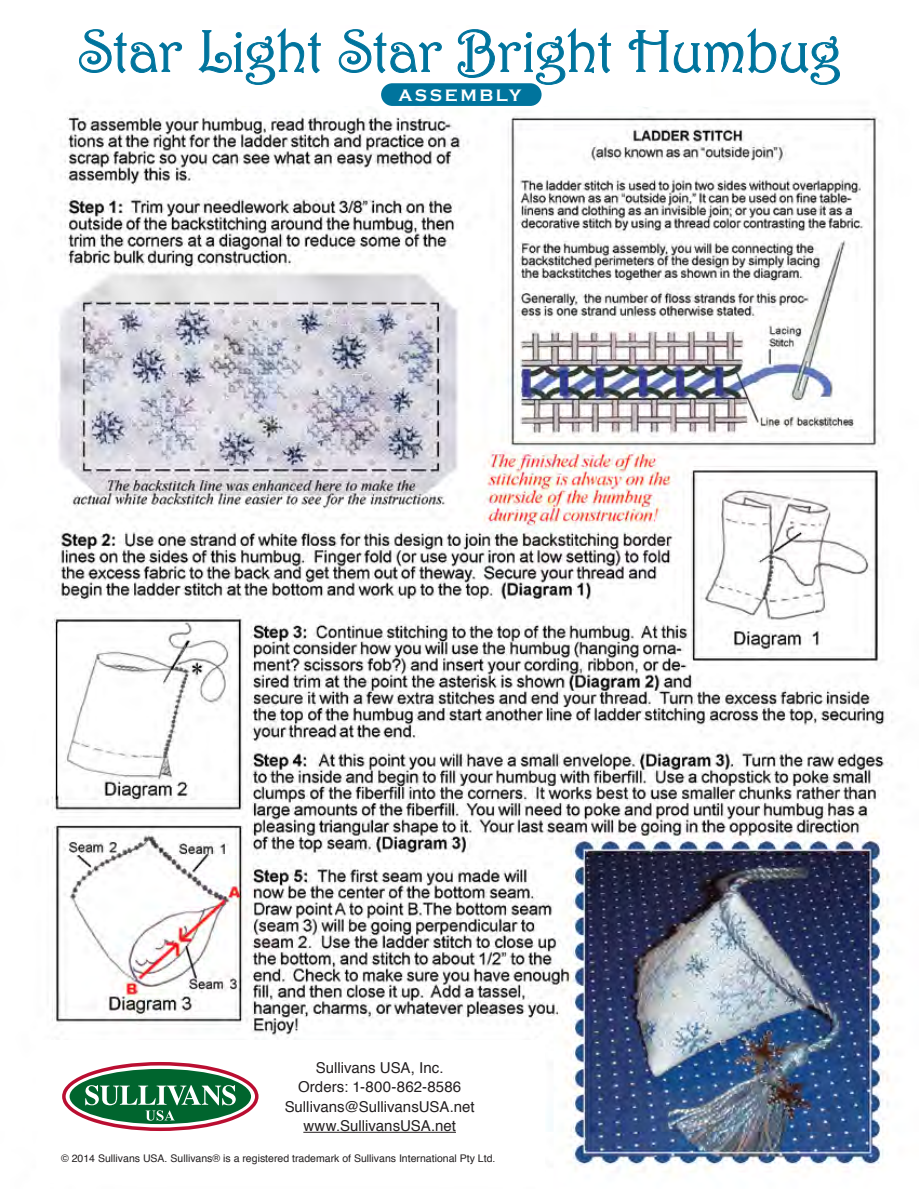
<style>
.page{position:relative;width:919px;height:1189px;background:#fff}
.page>*{position:absolute;margin:0;border:0;box-sizing:border-box;transform-origin:0 0}
.t1{font:60px "Harrington";letter-spacing:-.025em;color:#00749d}
.t2{font:700 16.95px "Copperplate Gothic";letter-spacing:.155em;color:#fff}
.t3{font:15px/19.5px "Helvetica";letter-spacing:.005em;color:#231f20;text-align:center}
.t4{font:10.5px "Helvetica";color:#231f20}
</style>
<div class="page">
<img style="left:47px;top:46px;width:845px;height:1127px">
<div style="left:190px;top:29px;width:520px;height:76px;background:#fff"></div>
<div style="left:39px;top:1040px;width:506px;height:142px;background:#fff"></div>
<svg style="left:79px;top:29px;width:103px;height:45px"></svg>
<svg style="left:198px;top:28px;width:123px;height:57px"></svg>
<svg style="left:338px;top:29px;width:104px;height:45px"></svg>
<svg style="left:457px;top:28px;width:154px;height:59px"></svg>
<svg style="left:628px;top:28px;width:211px;height:59px"></svg>
<hr style="left:303px;top:1131px;width:153px;height:1px;background:#231f20">
<svg style="left:62px;top:1062px;width:196px;height:68px"></svg>
<div style="left:381px;top:83px;width:160px;height:23px;background:#00749d;border-radius:11px"></div>
<hr style="left:56px;top:622px;width:1px;height:177px;background:#000">
<p class="t1" style="left:79px;top:15px;width:763px">Star Light Star Bright Humbug</p>
<p class="t2" style="left:398px;top:86px;width:124px">ASSEMBLY</p>
<p class="t3" style="left:284px;top:1058px;width:191px">Sullivans USA, Inc.<br>Orders: 1-800-862-8586<br>Sullivans@SullivansUSA.net www.SullivansUSA.net</p>
<p class="t4" style="left:61px;top:1150px;width:435px">© 2014 Sullivans USA. Sullivans® is a registered trademark of Sullivans International Pty Ltd.</p>
</div>
